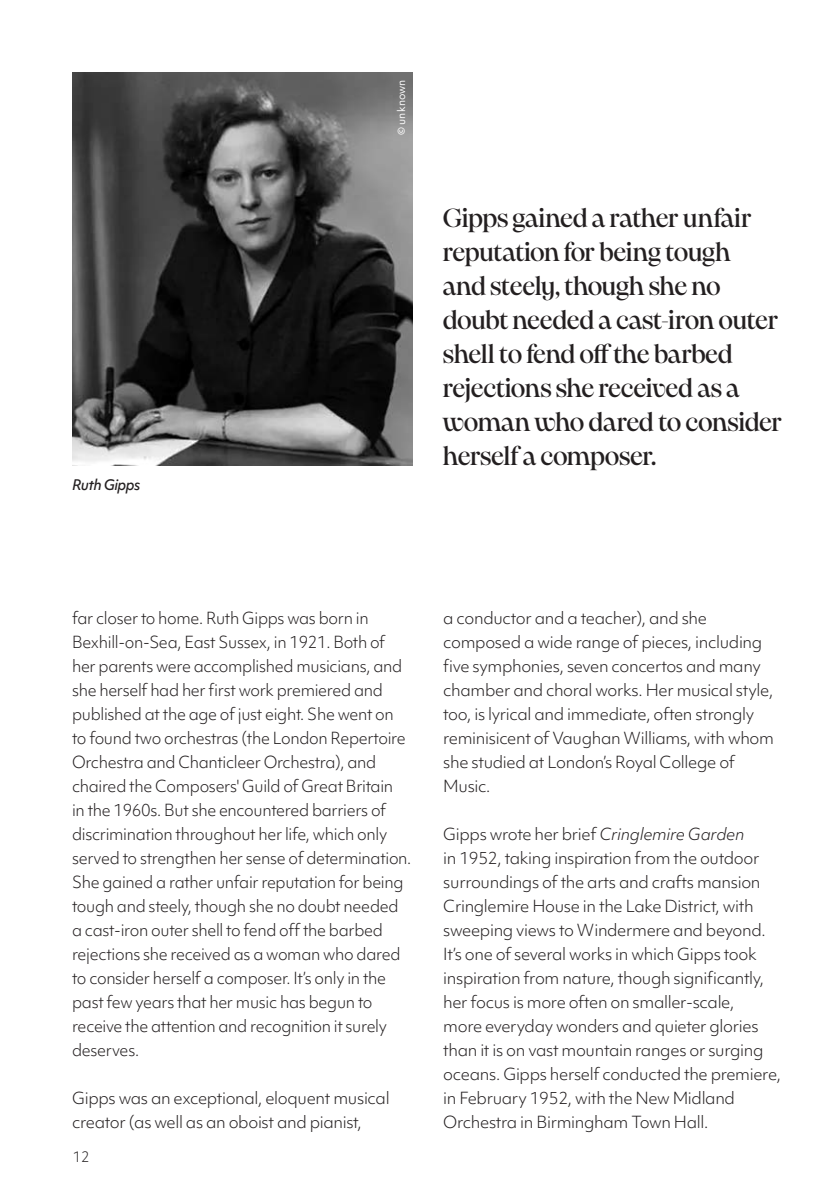
<style>
.page{position:relative;width:840px;height:1191px;background:#fff}
.page>*{position:absolute;margin:0;border:0;box-sizing:border-box;transform-origin:0 0}
.t1{font:500 26px/34px "PP Pangaia";letter-spacing:-.025em;color:#231f20}
.t2{font:300 16px/24px "Objektiv Mk 1";letter-spacing:-.02em;color:#231f20}
.t3{font:300 16px/24px "Objektiv Mk 1";letter-spacing:-.02em;color:#231f20;scale:.96 1}
.t4{font:italic 500 14px "Objektiv Mk 1";letter-spacing:-.04em;color:#231f20}
.main_body_text{font:300 14px "Objektiv Mk 1";color:#231f20;scale:.96 1}
.Circular__Book___27pt{font:10px "Objektiv Mk 1";letter-spacing:.015em;color:#fff}
.s1{font-style:italic}
</style>
<div class="page">
<img style="left:72px;top:72px;width:340px;height:393px">
<p class="t4" style="left:72px;top:475px;width:70px">Ruth Gipps</p>
<p class="Circular__Book___27pt" style="left:394px;top:135px;width:57px;rotate:-90deg">© unknown</p>
<p class="t1" style="left:442px;top:200px;width:340px">Gipps gained a rather unfair reputation for being tough<br>and steely, though she no doubt needed a cast-iron outer shell to fend off the barbed rejections she received as a woman who dared to consider herself a composer.</p>
<p class="t3" style="left:72px;top:606px;width:355px">far closer to home. Ruth Gipps was born in Bexhill-on-Sea, East Sussex, in 1921. Both of her parents were accomplished musicians, and she herself had her first work premiered and published at the age of just eight. She went on to found two orchestras (the London Repertoire Orchestra and Chanticleer Orchestra), and chaired the Composers' Guild of Great Britain<br>in the 1960s. But she encountered barriers of discrimination throughout her life, which only served to strengthen her sense of determination.<br>She gained a rather unfair reputation for being tough and steely, though she no doubt needed a cast-iron outer shell to fend off the barbed rejections she received as a woman who dared to consider herself a composer. It’s only in the past few years that her music has begun to receive the attention and recognition it surely deserves.</p>
<p class="t2" style="left:72px;top:1086px;width:319px">Gipps was an exceptional, eloquent musical creator (as well as an oboist and pianist,</p>
<p class="main_body_text" style="left:73px;top:1147px;width:19px">12</p>
<p class="t2" style="left:443px;top:606px;width:332px">a conductor and a teacher), and she composed a wide range of pieces, including five symphonies, seven concertos and many chamber and choral works. Her musical style, too, is lyrical and immediate, often strongly reminisicent of Vaughan Williams, with whom she studied at London’s Royal College of Music.</p>
<p class="t2" style="left:443px;top:822px;width:339px">Gipps wrote her brief <span class="s1">Cringlemire Garden<br></span>in 1952, taking inspiration from the outdoor surroundings of the arts and crafts mansion Cringlemire House in the Lake District, with sweeping views to Windermere and beyond.<br>It’s one of several works in which Gipps took inspiration from nature, though significantly, her focus is more often on smaller-scale,<br>more everyday wonders and quieter glories than it is on vast mountain ranges or surging oceans. Gipps herself conducted the premiere, in February 1952, with the New Midland Orchestra in Birmingham Town Hall.</p>
</div>
